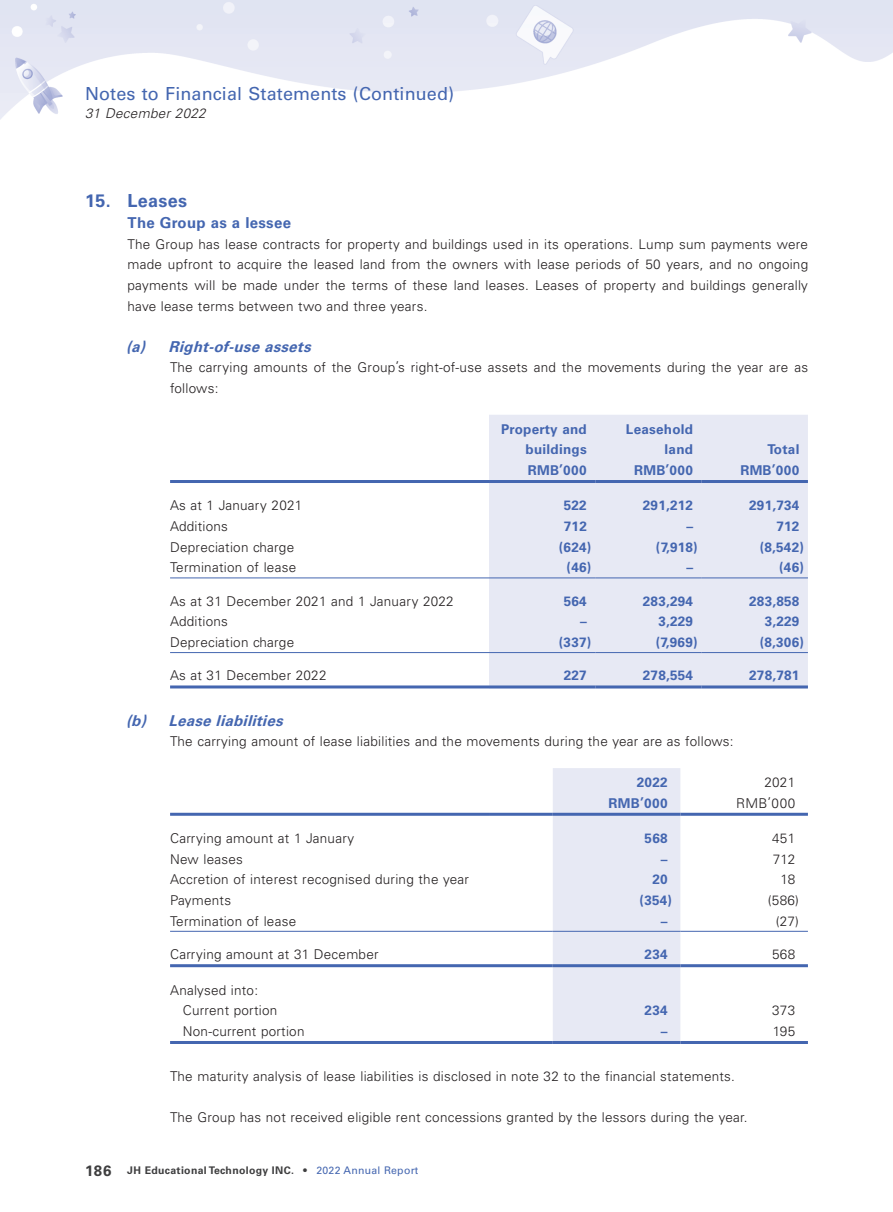
<style>
.page{position:relative;width:893px;height:1212px;background:#fff}
.page>*{position:absolute;margin:0;border:0;box-sizing:border-box;transform-origin:0 0}
.t1{font:18px "Univers LT Std";letter-spacing:.005em;color:#4466b0}
.t2{font:700 18px "Univers LT Std";letter-spacing:.02em;color:#4466b0}
.t3{font:italic 700 15px "Univers LT Std";color:#4466b0}
.t4{font:700 15px "Univers LT Std";letter-spacing:.02em;color:#4466b0}
.t5{font:300 13.5px/20.7px "Univers LT Std";letter-spacing:.02em;color:#231f20}
.t6{font:700 13.5px/20.7px "Univers LT Std";letter-spacing:.02em;color:#4466b0;text-align:right}
.t7{font:italic 300 13.5px "Univers LT Std";letter-spacing:.02em;color:#231f20}
.t8{font:700 10.5px "Univers LT Std";letter-spacing:.03em;color:#3e3e3f}
.s1{font-size:15px}
.s2{font-weight:300}
.s3{font-weight:400;color:#4466b0}
</style>
<div class="page">
<img style="left:0;top:0;width:893px;height:1041px">
<div style="left:489px;top:415px;width:319px;height:270px;background:#e7e9f4"></div>
<hr style="left:170px;top:480px;width:319px;height:3px;background:#4466b0">
<hr style="left:489px;top:480px;width:106px;height:3px;background:#4466b0">
<hr style="left:595px;top:480px;width:107px;height:3px;background:#4466b0">
<hr style="left:702px;top:480px;width:106px;height:3px;background:#4466b0">
<hr style="left:170px;top:577px;width:319px;height:1px;background:#4466b0">
<hr style="left:489px;top:577px;width:106px;height:1px;background:#4466b0">
<hr style="left:595px;top:577px;width:107px;height:1px;background:#4466b0">
<hr style="left:702px;top:577px;width:106px;height:1px;background:#4466b0">
<hr style="left:170px;top:652px;width:319px;height:1px;background:#4466b0">
<hr style="left:489px;top:652px;width:106px;height:1px;background:#4466b0">
<hr style="left:595px;top:652px;width:107px;height:1px;background:#4466b0">
<hr style="left:702px;top:652px;width:106px;height:1px;background:#4466b0">
<hr style="left:170px;top:685px;width:319px;height:3px;background:#4466b0">
<hr style="left:489px;top:685px;width:106px;height:3px;background:#4466b0">
<hr style="left:595px;top:685px;width:107px;height:3px;background:#4466b0">
<hr style="left:702px;top:685px;width:106px;height:3px;background:#4466b0">
<div style="left:553px;top:768px;width:127px;height:273px;background:#e7e9f4"></div>
<hr style="left:170px;top:813px;width:319px;height:3px;background:#4466b0">
<hr style="left:489px;top:813px;width:64px;height:3px;background:#4466b0">
<hr style="left:553px;top:813px;width:127px;height:3px;background:#4466b0">
<hr style="left:680px;top:813px;width:128px;height:3px;background:#4466b0">
<hr style="left:170px;top:931px;width:383px;height:1px;background:#4466b0">
<hr style="left:553px;top:931px;width:127px;height:1px;background:#4466b0">
<hr style="left:680px;top:931px;width:128px;height:1px;background:#4466b0">
<hr style="left:170px;top:964px;width:383px;height:3px;background:#4466b0">
<hr style="left:553px;top:964px;width:127px;height:3px;background:#4466b0">
<hr style="left:680px;top:964px;width:128px;height:3px;background:#4466b0">
<hr style="left:170px;top:1041px;width:383px;height:3px;background:#4466b0">
<hr style="left:553px;top:1041px;width:127px;height:3px;background:#4466b0">
<hr style="left:680px;top:1041px;width:128px;height:3px;background:#4466b0">
<h1 class="t1" style="left:85px;top:83px;width:371px">Notes to Financial Statements (Continued)</h1>
<p class="t7" style="left:85px;top:105px;width:122px">31 December 2022</p>
<h1 class="t2" style="left:85px;top:191px;width:104px">15. Leases</h1>
<p class="t4" style="left:128px;top:214px;width:165px">The Group as a lessee</p>
<p class="t5" style="left:128px;top:234px;width:682px;text-align:justify">The Group has lease contracts for property and buildings used in its operations. Lump sum payments were made upfront to acquire the leased land from the owners with lease periods of 50 years, and no ongoing payments will be made under the terms of these land leases. Leases of property and buildings generally have lease terms between two and three years.</p>
<p class="t3" style="left:126px;top:337px;width:191px">(a) Right-of-use assets</p>
<p class="t5" style="left:170px;top:357px;width:639px">The carrying amounts of the Group’s right-of-use assets and the movements during the year are as follows:</p>
<p class="t6" style="left:501px;top:419px;width:87px">Property and buildings</p>
<p class="t6" style="left:626px;top:419px;width:69px">Leasehold land</p>
<p class="t6" style="left:767px;top:439px;width:33px">Total</p>
<p class="t6" style="left:528px;top:460px;width:61px">RMB’000</p>
<p class="t6" style="left:634px;top:460px;width:61px">RMB’000</p>
<p class="t6" style="left:740px;top:460px;width:61px">RMB’000</p>
<p class="t5" style="left:170px;top:495px;width:134px">As at 1 January 2021</p>
<p class="t6" style="left:564px;top:495px;width:25px">522</p>
<p class="t6" style="left:643px;top:495px;width:52px">291,212</p>
<p class="t6" style="left:749px;top:495px;width:52px">291,734</p>
<p class="t5" style="left:170px;top:516px;width:59px">Additions</p>
<p class="t6" style="left:564px;top:516px;width:25px">712</p>
<p class="t6" style="left:686px;top:516px;width:8px">–</p>
<p class="t6" style="left:776px;top:516px;width:25px">712</p>
<p class="t5" style="left:170px;top:536px;width:126px">Depreciation charge</p>
<p class="t6" style="left:559px;top:537px;width:34px">(624)</p>
<p class="t6" style="left:656px;top:537px;width:43px">(7,918)</p>
<p class="t6" style="left:760px;top:537px;width:46px">(8,542)</p>
<p class="t5" style="left:170px;top:557px;width:128px">Termination of lease</p>
<p class="t6" style="left:567px;top:557px;width:26px">(46)</p>
<p class="t6" style="left:686px;top:557px;width:8px">–</p>
<p class="t6" style="left:779px;top:557px;width:26px">(46)</p>
<p class="t5" style="left:170px;top:591px;width:285px">As at 31 December 2021 and 1 January 2022</p>
<p class="t6" style="left:564px;top:591px;width:25px">564</p>
<p class="t6" style="left:643px;top:591px;width:52px">283,294</p>
<p class="t6" style="left:749px;top:591px;width:52px">283,858</p>
<p class="t5" style="left:170px;top:611px;width:59px">Additions</p>
<p class="t6" style="left:580px;top:611px;width:8px">–</p>
<p class="t6" style="left:658px;top:611px;width:36px">3,229</p>
<p class="t6" style="left:765px;top:611px;width:36px">3,229</p>
<p class="t5" style="left:170px;top:632px;width:126px">Depreciation charge</p>
<p class="t6" style="left:559px;top:632px;width:34px">(337)</p>
<p class="t6" style="left:656px;top:632px;width:43px">(7,969)</p>
<p class="t6" style="left:760px;top:632px;width:46px">(8,306)</p>
<p class="t5" style="left:170px;top:665px;width:158px">As at 31 December 2022</p>
<p class="t6" style="left:564px;top:665px;width:25px">227</p>
<p class="t6" style="left:643px;top:665px;width:52px">278,554</p>
<p class="t6" style="left:749px;top:665px;width:52px">278,781</p>
<p class="t3" style="left:126px;top:711px;width:163px">(b) Lease liabilities</p>
<p class="t5" style="left:170px;top:731px;width:565px">The carrying amount of lease liabilities and the movements during the year are as follows:</p>
<p class="t6" style="left:637px;top:772px;width:32px">2022</p>
<p class="t5" style="left:764px;top:772px;width:32px">2021</p>
<p class="t6" style="left:609px;top:793px;width:61px">RMB’000</p>
<p class="t5" style="left:736px;top:792px;width:61px">RMB’000</p>
<p class="t5" style="left:170px;top:828px;width:186px">Carrying amount at 1 January</p>
<p class="t6" style="left:645px;top:828px;width:25px">568</p>
<p class="t5" style="left:772px;top:828px;width:25px">451</p>
<p class="t5" style="left:170px;top:849px;width:74px">New leases</p>
<p class="t6" style="left:661px;top:849px;width:8px">–</p>
<p class="t5" style="left:773px;top:849px;width:24px">712</p>
<p class="t5" style="left:170px;top:869px;width:300px">Accretion of interest recognised during the year</p>
<p class="t6" style="left:652px;top:869px;width:17px">20</p>
<p class="t5" style="left:780px;top:869px;width:16px">18</p>
<p class="t5" style="left:170px;top:890px;width:63px">Payments</p>
<p class="t6" style="left:640px;top:890px;width:34px">(354)</p>
<p class="t5" style="left:768px;top:890px;width:32px">(586)</p>
<p class="t5" style="left:170px;top:910px;width:128px">Termination of lease</p>
<p class="t6" style="left:661px;top:911px;width:8px">–</p>
<p class="t5" style="left:776px;top:910px;width:25px">(27)</p>
<p class="t5" style="left:170px;top:944px;width:210px">Carrying amount at 31 December</p>
<p class="t6" style="left:645px;top:944px;width:25px">234</p>
<p class="t5" style="left:772px;top:944px;width:25px">568</p>
<p class="t5" style="left:183px;top:979px;width:96px;text-indent:-13px">Analysed into:<br>Current portion</p>
<p class="t6" style="left:645px;top:1000px;width:25px">234</p>
<p class="t5" style="left:772px;top:1000px;width:25px">373</p>
<p class="t5" style="left:183px;top:1021px;width:123px">Non-current portion</p>
<p class="t6" style="left:661px;top:1021px;width:8px">–</p>
<p class="t5" style="left:773px;top:1021px;width:24px">195</p>
<p class="t5" style="left:170px;top:1066px;width:566px">The maturity analysis of lease liabilities is disclosed in note 32 to the financial statements.</p>
<p class="t5" style="left:170px;top:1107px;width:579px">The Group has not received eligible rent concessions granted by the lessors during the year.</p>
<p class="t8" style="left:85px;top:1164px;width:335px"><span class="s1">186</span> JH Educational Technology INC. <span class="s2">•</span> <span class="s3">2022 Annual Report</span></p>
</div>
